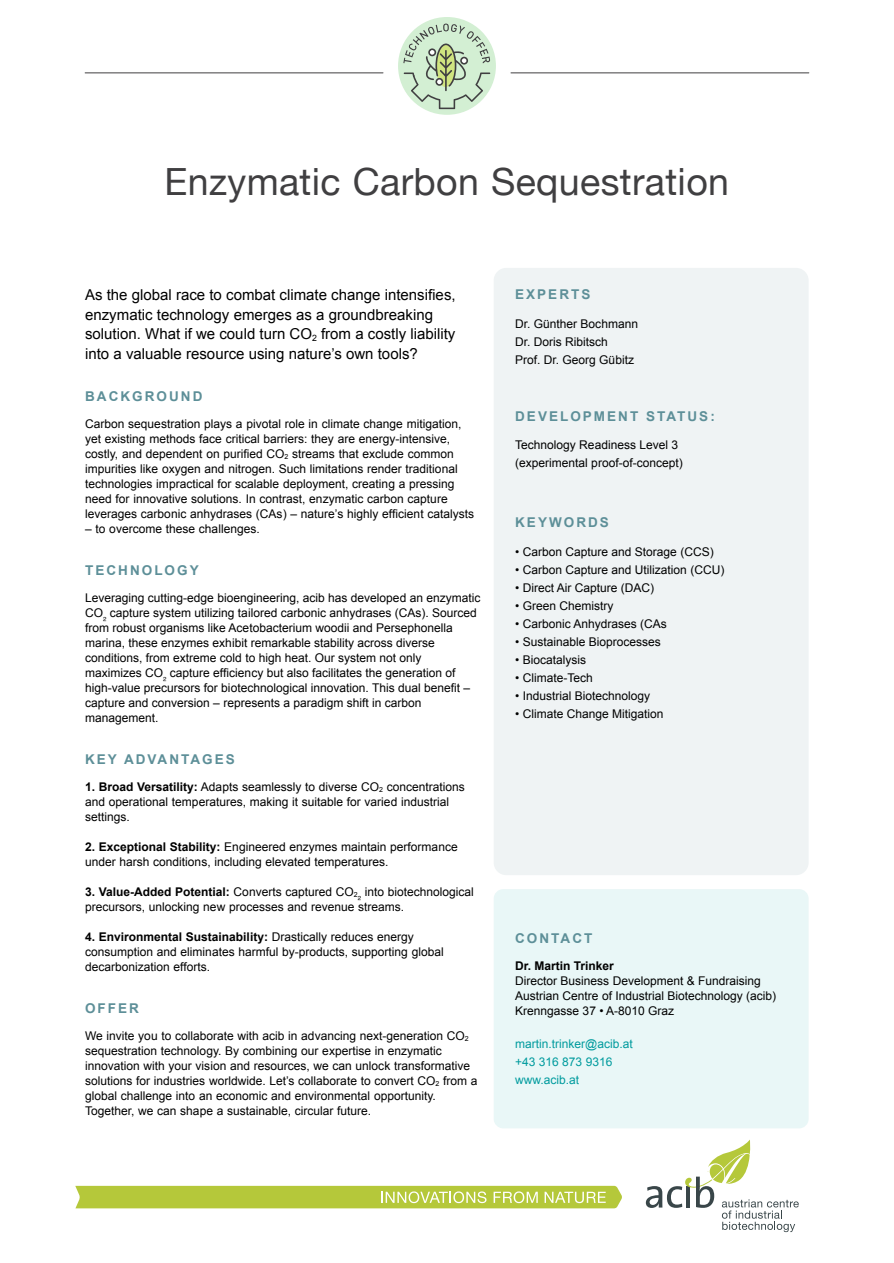
<style>
.page{position:relative;width:894px;height:1263px;background:#fff}
.page>*{position:absolute;margin:0;border:0;box-sizing:border-box;transform-origin:0 0}
.t1{font:37.5px "Helvetica Neue";letter-spacing:.01em;color:#403f41}
.t2{font:15px "Arial";color:#000}
.t3{font:700 13.5px "Arial";letter-spacing:.15em;color:#5d8f98}
.t4{font:12px "Arial";color:#000}
.t5{font:700 12px "Arial";color:#000}
.t6{font:12px "Arial";color:#009b9e}
.t7{font:8.7px "Arial";color:#000}
.t8{font:7.05px "Arial";color:#000}
.s1{font-family:"Helvetica"}
.s2{font-weight:700}
.s3{font-weight:400}
</style>
<div class="page">
<hr style="left:85px;top:72px;width:298px;height:1px;background:#403f41">
<hr style="left:510px;top:72px;width:298px;height:1px;background:#403f41">
<div style="left:493px;top:268px;width:315px;height:607px;background:#eff3f4;border-radius:13px"></div>
<div style="left:493px;top:889px;width:315px;height:239px;background:#e9f7f7;border-radius:10px"></div>
<svg style="left:75px;top:1186px;width:547px;height:22px;background:#bacc49"></svg>
<svg style="left:645px;top:1139px;width:153px;height:93px"></svg>
<div style="left:398px;top:17px;width:97px;height:98px;background:#d3efd3;border-radius:50%"></div>
<svg style="left:403px;top:24px;width:87px;height:85px"></svg>
<p class="t1" style="left:164px;top:159px;width:565px">Enzymatic Carbon Sequestration</p>
<p class="t2" style="left:85px;top:289px;width:372px">As the global race to combat climate change intensifies,</p>
<p class="t2" style="left:85px;top:309px;width:349px">enzymatic technology emerges as a groundbreaking</p>
<p class="t2" style="left:85px;top:328px;width:228px">solution. What if we could turn CO</p>
<p class="t7" style="left:312px;top:335px;width:6px">2</p>
<p class="t2" style="left:321px;top:328px;width:136px">from a costly liability</p>
<p class="t2" style="left:85px;top:348px;width:334px">into a valuable resource using nature’s own tools?</p>
<p class="t3" style="left:85px;top:391px;width:119px">BACKGROUND</p>
<p class="t4" style="left:85px;top:419px;width:377px">Carbon sequestration plays a pivotal role in climate change mitigation,</p>
<p class="t4" style="left:85px;top:434px;width:366px">yet existing methods face critical barriers: they are energy-intensive,</p>
<p class="t4" style="left:85px;top:449px;width:201px">costly, and dependent on purified CO</p>
<p class="t8" style="left:284px;top:453px;width:5px">2</p>
<p class="t4" style="left:292px;top:449px;width:163px">streams that exclude common</p>
<p class="t4" style="left:85px;top:464px;width:374px">impurities like oxygen and nitrogen. Such limitations render traditional</p>
<p class="t4" style="left:85px;top:479px;width:371px">technologies impractical for scalable deployment, creating a pressing</p>
<p class="t4" style="left:85px;top:494px;width:364px">need for innovative solutions. In contrast, enzymatic carbon capture</p>
<p class="t4" style="left:85px;top:509px;width:390px">leverages carbonic anhydrases (CAs) – nature’s highly efficient catalysts</p>
<p class="t4" style="left:85px;top:524px;width:176px">– to overcome these challenges.</p>
<p class="t3" style="left:85px;top:565px;width:115px">TECHNOLOGY</p>
<p class="t4" style="left:85px;top:593px;width:396px">Leveraging cutting-edge bioengineering, acib has developed an enzymatic</p>
<p class="t4" style="left:85px;top:608px;width:393px">CO<span class="s1">₂</span> capture system utilizing tailored carbonic anhydrases (CAs). Sourced</p>
<p class="t4" style="left:85px;top:623px;width:369px">from robust organisms like Acetobacterium woodii and Persephonella</p>
<p class="t4" style="left:85px;top:638px;width:351px">marina, these enzymes exhibit remarkable stability across diverse</p>
<p class="t4" style="left:85px;top:653px;width:338px">conditions, from extreme cold to high heat. Our system not only</p>
<p class="t4" style="left:85px;top:668px;width:372px">maximizes CO<span class="s1">₂</span> capture efficiency but also facilitates the generation of</p>
<p class="t4" style="left:85px;top:683px;width:386px">high-value precursors for biotechnological innovation. This dual benefit –</p>
<p class="t4" style="left:85px;top:698px;width:338px">capture and conversion – represents a paradigm shift in carbon</p>
<p class="t4" style="left:85px;top:713px;width:75px">management.</p>
<p class="t3" style="left:85px;top:754px;width:151px">KEY ADVANTAGES</p>
<p class="t4" style="left:85px;top:782px;width:295px"><span class="s2">1. Broad Versatility:</span> Adapts seamlessly to diverse CO</p>
<p class="t8" style="left:379px;top:786px;width:5px">2</p>
<p class="t4" style="left:386px;top:782px;width:80px">concentrations</p>
<p class="t4" style="left:85px;top:797px;width:365px">and operational temperatures, making it suitable for varied industrial</p>
<p class="t4" style="left:85px;top:812px;width:46px">settings.</p>
<p class="t4" style="left:85px;top:842px;width:374px"><span class="s2">2. Exceptional Stability:</span> Engineered enzymes maintain performance</p>
<p class="t4" style="left:85px;top:857px;width:305px">under harsh conditions, including elevated temperatures.</p>
<p class="t4" style="left:85px;top:887px;width:390px"><span class="s2">3. Value-Added Potential:</span> Converts captured CO <span class="s1">₂</span> into biotechnological</p>
<p class="t8" style="left:354px;top:891px;width:5px">2</p>
<p class="t4" style="left:85px;top:902px;width:320px">precursors, unlocking new processes and revenue streams.</p>
<p class="t5" style="left:85px;top:932px;width:330px">4. Environmental Sustainability: <span class="s3">Drastically reduces energy</span></p>
<p class="t4" style="left:85px;top:947px;width:360px">consumption and eliminates harmful by-products, supporting global</p>
<p class="t4" style="left:85px;top:962px;width:126px">decarbonization efforts.</p>
<p class="t3" style="left:85px;top:1003px;width:55px">OFFER</p>
<p class="t4" style="left:85px;top:1031px;width:381px">We invite you to collaborate with acib in advancing next-generation CO</p>
<p class="t8" style="left:464px;top:1035px;width:5px">2</p>
<p class="t4" style="left:85px;top:1046px;width:358px">sequestration technology. By combining our expertise in enzymatic</p>
<p class="t4" style="left:85px;top:1061px;width:386px">innovation with your vision and resources, we can unlock transformative</p>
<p class="t4" style="left:85px;top:1076px;width:352px">solutions for industries worldwide. Let’s collaborate to convert CO</p>
<p class="t8" style="left:435px;top:1080px;width:5px">2</p>
<p class="t4" style="left:443px;top:1076px;width:36px">from a</p>
<p class="t4" style="left:85px;top:1091px;width:352px">global challenge into an economic and environmental opportunity.</p>
<p class="t4" style="left:85px;top:1106px;width:287px">Together, we can shape a sustainable, circular future.</p>
<p class="t3" style="left:515px;top:289px;width:77px">EXPERTS</p>
<p class="t4" style="left:515px;top:319px;width:124px">Dr. Günther Bochmann</p>
<p class="t4" style="left:515px;top:337px;width:94px">Dr. Doris Ribitsch</p>
<p class="t4" style="left:515px;top:355px;width:120px">Prof. Dr. Georg Gübitz</p>
<p class="t3" style="left:515px;top:411px;width:201px">DEVELOPMENT STATUS:</p>
<p class="t4" style="left:515px;top:440px;width:164px">Technology Readiness Level 3</p>
<p class="t4" style="left:515px;top:458px;width:169px">(experimental proof-of-concept)</p>
<p class="t3" style="left:515px;top:517px;width:95px">KEYWORDS</p>
<p class="t4" style="left:515px;top:547px;width:200px">• Carbon Capture and Storage (CCS)</p>
<p class="t4" style="left:515px;top:565px;width:210px">• Carbon Capture and Utilization (CCU)</p>
<p class="t4" style="left:515px;top:583px;width:140px">• Direct Air Capture (DAC)</p>
<p class="t4" style="left:515px;top:601px;width:100px">• Green Chemistry</p>
<p class="t4" style="left:515px;top:619px;width:153px">• Carbonic Anhydrases (CAs</p>
<p class="t4" style="left:515px;top:637px;width:147px">• Sustainable Bioprocesses</p>
<p class="t4" style="left:515px;top:655px;width:72px">• Biocatalysis</p>
<p class="t4" style="left:515px;top:673px;width:79px">• Climate-Tech</p>
<p class="t4" style="left:515px;top:691px;width:136px">• Industrial Biotechnology</p>
<p class="t4" style="left:515px;top:709px;width:150px">• Climate Change Mitigation</p>
<p class="t3" style="left:515px;top:933px;width:79px">CONTACT</p>
<p class="t5" style="left:515px;top:961px;width:100px">Dr. Martin Trinker</p>
<p class="t4" style="left:515px;top:976px;width:247px">Director Business Development &amp; Fundraising</p>
<p class="t4" style="left:515px;top:991px;width:262px">Austrian Centre of Industrial Biotechnology (acib)</p>
<p class="t4" style="left:515px;top:1006px;width:160px">Krenngasse 37 • A-8010 Graz</p>
<p class="t6" style="left:515px;top:1039px;width:119px">martin.trinker@acib.at</p>
<p class="t6" style="left:515px;top:1057px;width:99px">+43 316 873 9316</p>
<p class="t6" style="left:515px;top:1075px;width:66px">www.acib.at</p>
</div>
